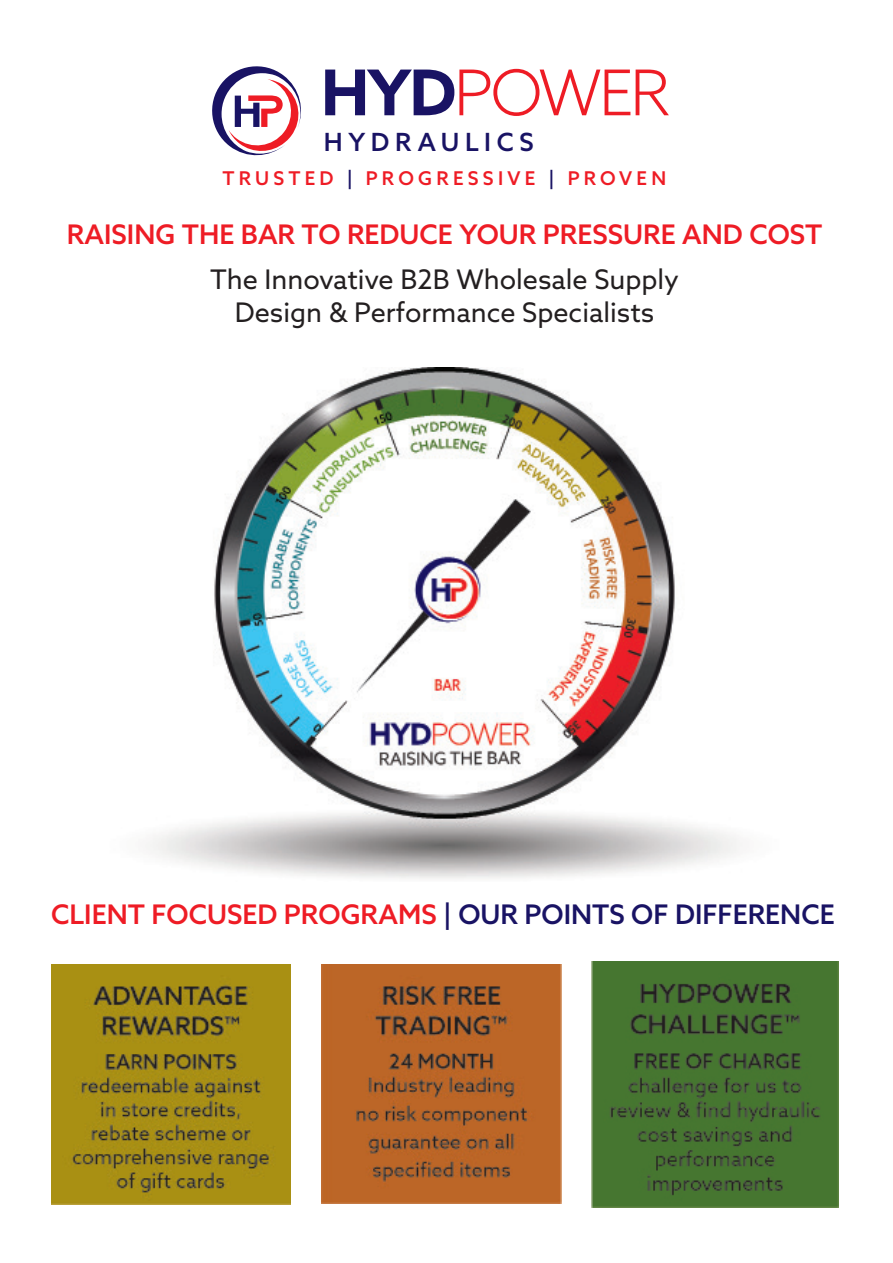
<style>
.page{position:relative;width:893px;height:1263px;background:#fff}
.page>*{position:absolute;margin:0;border:0;box-sizing:border-box;transform-origin:0 0}
.t1{font:300 63.15px "Azo Sans";letter-spacing:-.05em;color:#ee1c25}
.t2{font:27px "Azo Sans";color:#231f20}
.t3{font:500 27px "Azo Sans";color:#191364}
.t4{font:500 27px "Azo Sans";color:#ee1c25}
.t5{font:500 25.05px "Azo Sans";letter-spacing:.225em;color:#191364}
.t6{font:500 18.9px "Azo Sans";letter-spacing:.225em;color:#ee1c25}
.s1{font-weight:700;color:#191364}
.s2{color:#191364}
.s3{color:#ee1c25}
</style>
<div class="page">
<svg style="left:212px;top:66px;width:89px;height:90px"></svg>
<img style="left:145px;top:368px;width:597px;height:511px">
<img style="left:51px;top:964px;width:240px;height:240px">
<img style="left:322px;top:964px;width:239px;height:240px">
<img style="left:591px;top:961px;width:247px;height:246px">
<p class="t1" style="left:321px;top:52px;width:351px"><span class="s1">HYD</span>POWER</p>
<p class="t5" style="left:324px;top:125px;width:211px">HYDRAULICS</p>
<p class="t6" style="left:223px;top:166px;width:445px">TRUSTED <span class="s2">|</span> PROGRESSIVE <span class="s2">|</span> PROVEN</p>
<p class="t4" style="left:67px;top:217px;width:757px">RAISING THE BAR TO REDUCE YOUR PRESSURE AND COST</p>
<p class="t2" style="left:210px;top:262px;width:471px">The Innovative B2B Wholesale Supply</p>
<p class="t2" style="left:235px;top:294px;width:421px">Design &amp; Performance Specialists</p>
<p class="t3" style="left:51px;top:897px;width:785px"><span class="s3">CLIENT FOCUSED PROGRAMS</span> | OUR POINTS OF DIFFERENCE</p>
</div>
